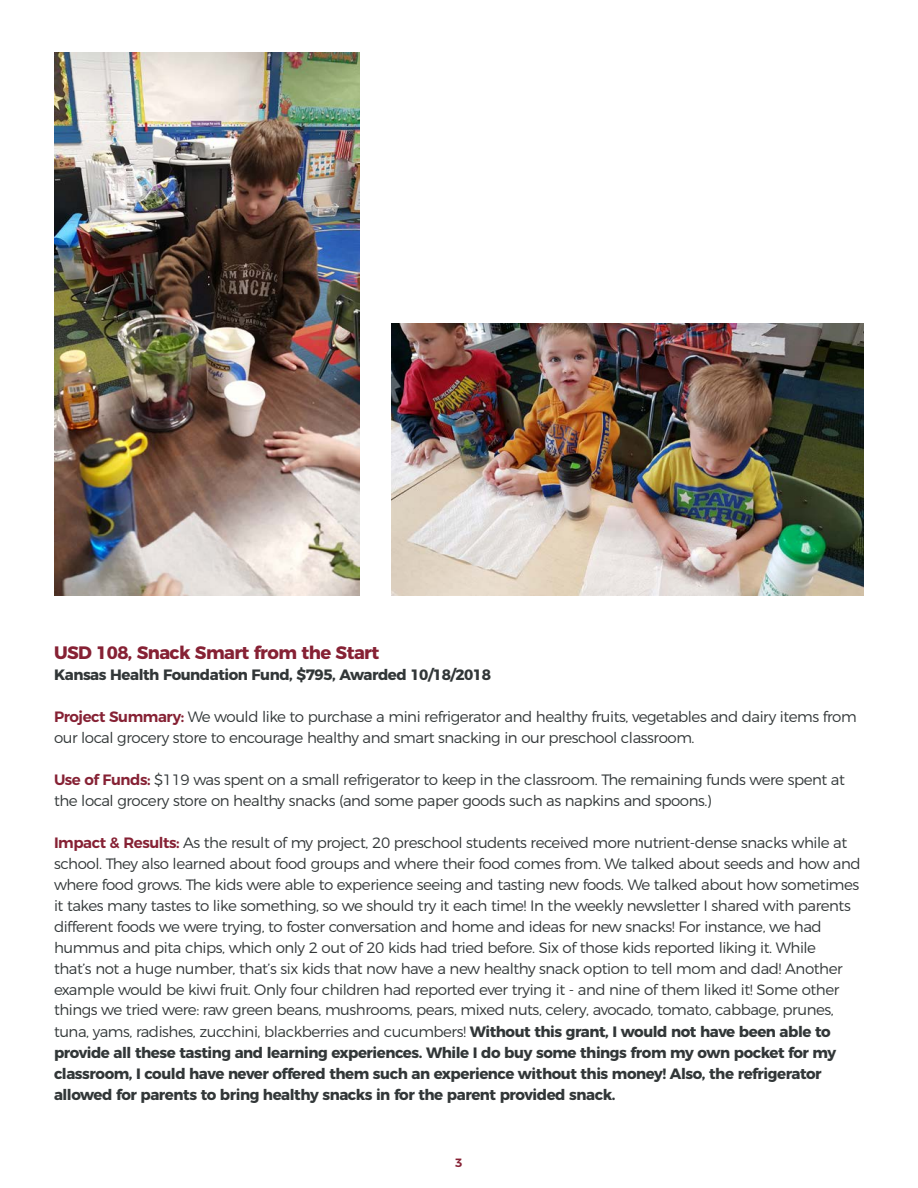
<style>
.page{position:relative;width:918px;height:1188px;background:#fff}
.page>*{position:absolute;margin:0;border:0;box-sizing:border-box;transform-origin:0 0}
.t1{font:700 18px "Montserrat";letter-spacing:-.03em;color:#862134}
.t2{font:300 15px/21px "Montserrat";letter-spacing:-.03em;color:#323738}
.t3{font:700 15px "Montserrat";letter-spacing:-.03em;color:#323738}
.t4{font:600 12px "Montserrat";color:#862134}
.s1{font-weight:600;color:#862134}
.s2{font-weight:700}
</style>
<div class="page">
<img style="left:392px;top:323px;width:472px;height:273px">
<img style="left:54px;top:52px;width:305px;height:544px">
<p class="t1" style="left:54px;top:637px;width:327px">USD 108, Snack Smart from the Start</p>
<p class="t3" style="left:54px;top:662px;width:439px">Kansas Health Foundation Fund, $795, Awarded 10/18/2018</p>
<p class="t2" style="left:54px;top:704px;width:804px"><span class="s1">Project Summary:</span> We would like to purchase a mini refrigerator and healthy fruits, vegetables and dairy items from our local grocery store to encourage healthy and smart snacking in our preschool classroom.</p>
<p class="t2" style="left:54px;top:767px;width:793px"><span class="s1">Use of Funds:</span> $119 was spent on a small refrigerator to keep in the classroom. The remaining funds were spent at the local grocery store on healthy snacks (and some paper goods such as napkins and spoons.)</p>
<p class="t2" style="left:54px;top:830px;width:808px"><span class="s1">Impact &amp; Results:</span> As the result of my project, 20 preschool students received more nutrient-dense snacks while at school. They also learned about food groups and where their food comes from. We talked about seeds and how and where food grows. The kids were able to experience seeing and tasting new foods. We talked about how sometimes it takes many tastes to like something, so we should try it each time! In the weekly newsletter I shared with parents different foods we were trying, to foster conversation and home and ideas for new snacks! For instance, we had hummus and pita chips, which only 2 out of 20 kids had tried before. Six of those kids reported liking it. While<br>that’s not a huge number, that’s six kids that now have a new healthy snack option to tell mom and dad! Another example would be kiwi fruit. Only four children had reported ever trying it - and nine of them liked it! Some other things we tried were: raw green beans, mushrooms, pears, mixed nuts, celery, avocado, tomato, cabbage, prunes, tuna, yams, radishes, zucchini, blackberries and cucumbers! <span class="s2">Without this grant, I would not have been able to provide all these tasting and learning experiences. While I do buy some things from my own pocket for my classroom, I could have never offered them such an experience without this money! Also, the refrigerator allowed for parents to bring healthy snacks in for the parent provided snack.</span></p>
<p class="t4" style="left:455px;top:1153px;width:9px">3</p>
</div>
